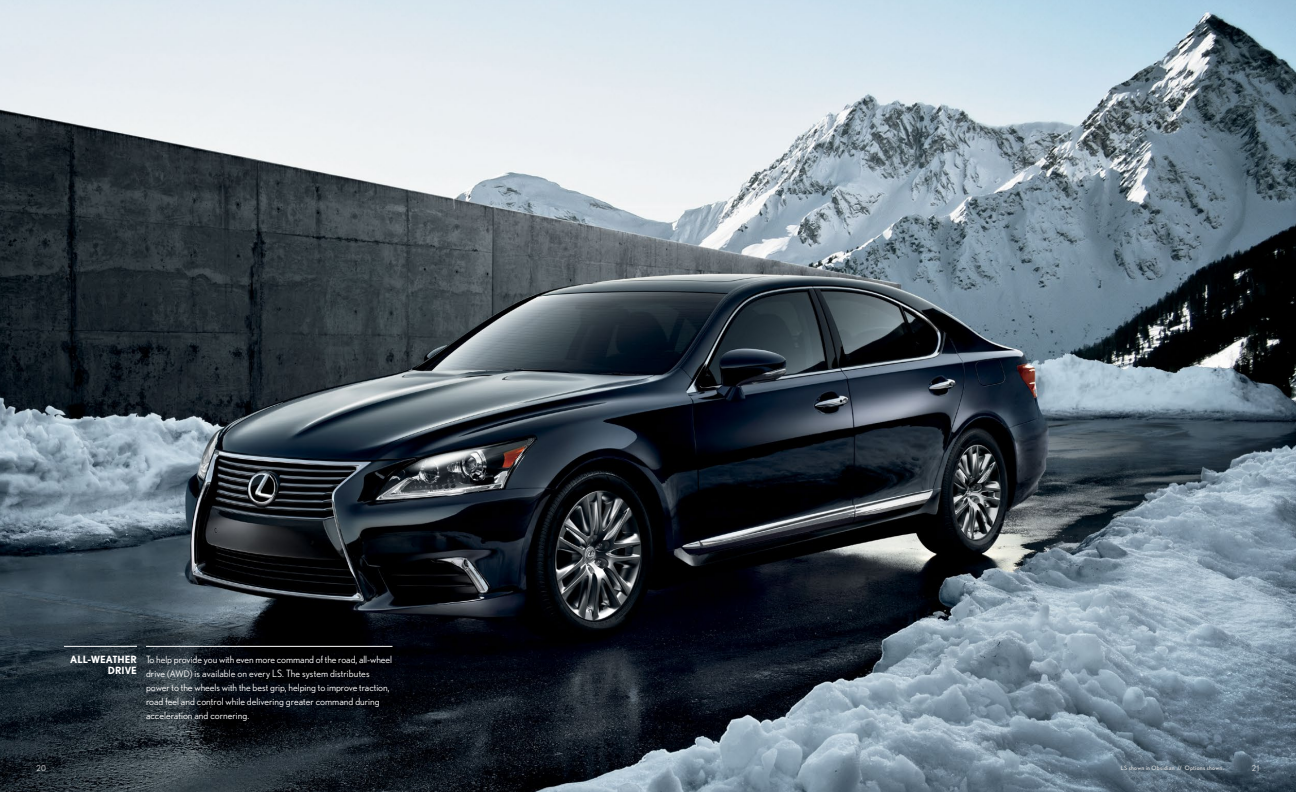
<style>
.page{position:relative;width:1296px;height:792px;background:#fff}
.page>*{position:absolute;margin:0;border:0;box-sizing:border-box;transform-origin:0 0}
.Spread_body_copy{font:10px/14px "Nobel";color:#fff}
.Model_name{font:700 10px/11px "Nobel";color:#fff;text-align:right}
.t1{font:8px "Nobel";color:#dcddde}
.Vehicle_shown{font:6px "Nobel";letter-spacing:.045em;color:#dcddde}
.s1{font-size:9.5px}
.s2{font-size:9px}
</style>
<div class="page">
<img style="left:0;top:0;width:1296px;height:792px">
<hr style="left:64px;top:646px;width:73px;height:1px;background:#fff">
<hr style="left:146px;top:646px;width:246px;height:1px;background:#fff">
<p class="t1" style="left:36px;top:764px;width:11px">20</p>
<p class="Model_name" style="left:70px;top:654px;width:68px">ALL-WEATHER<br>DRIVE</p>
<p class="Spread_body_copy" style="left:146px;top:653px;width:248px">To help provide you with even more command of the road, all-wheel drive <span class="s1">(</span><span class="s2">AWD</span><span class="s1">)</span> is available on every LS. The system distributes power to the wheels with the best grip, helping to improve traction, road feel and control while delivering greater command during acceleration and cornering.</p>
<p class="Vehicle_shown" style="left:1121px;top:765px;width:104px">LS shown in Obsidian // Options shown.</p>
<p class="t1" style="left:1252px;top:764px;width:9px">21</p>
</div>
